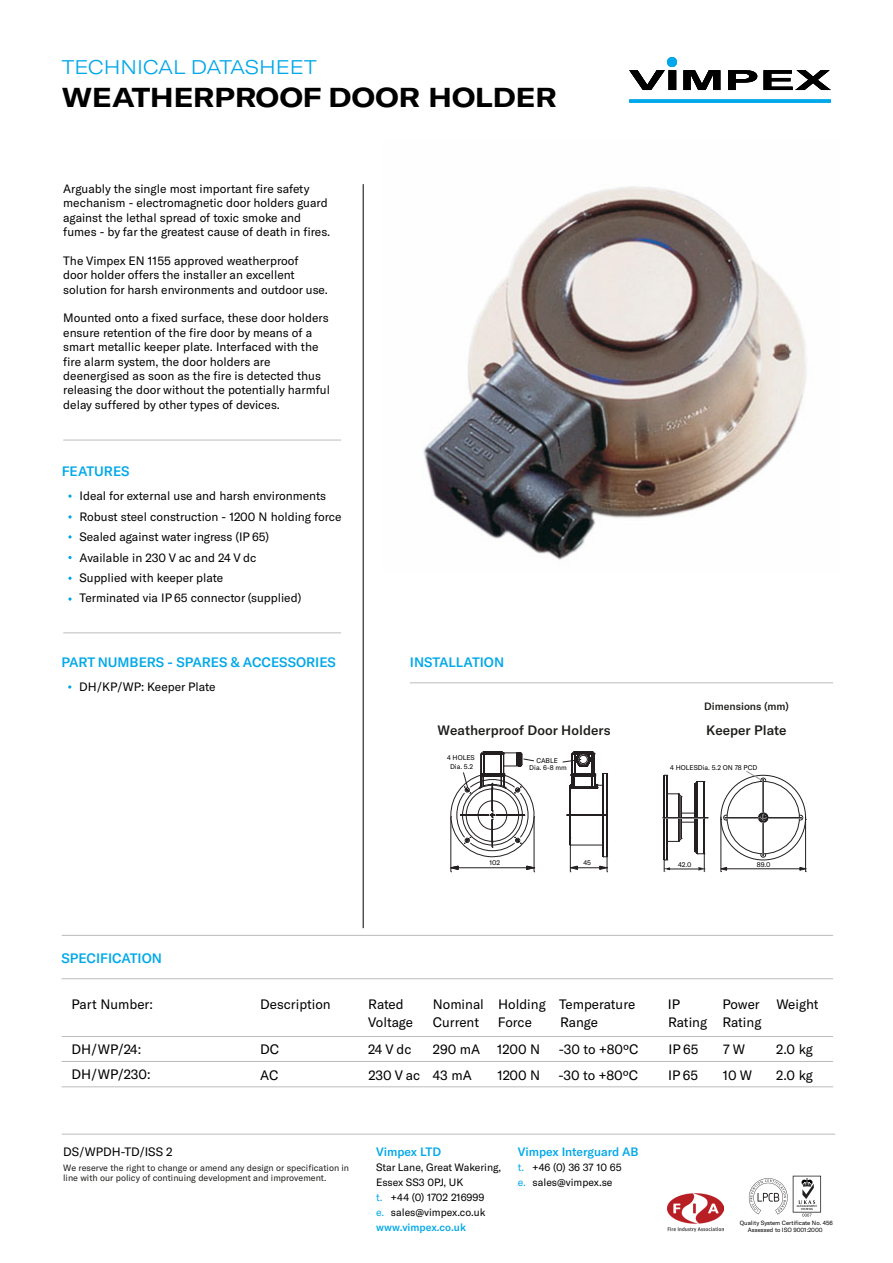
<style>
.page{position:relative;width:893px;height:1263px;background:#fff}
.page>*{position:absolute;margin:0;border:0;box-sizing:border-box;transform-origin:0 0}
.t1{font:700 expanded 27px "GT America";color:#000}
.t2{font:300 expanded 19.5px "GT America";color:#00a8e9}
.t3{font:13.5px/25.2px "GT America";color:#000}
.t4{font:500 13.5px "GT America";color:#00a8e9}
.t5{font:500 13.5px "GT America";color:#1d1d1b}
.t6{font:12px/14.4px "GT America";color:#000}
.t7{font:500 12px "GT America";color:#00a8e9}
.t8{font:10.5px/15px "GT America";color:#000}
.t9{font:500 10.5px "GT America";color:#1d1d1b}
.t10{font:9px/10.2px "GT America";color:#1d1d1b}
.t11{font:6.9px/9px "GT America";color:#000;text-align:center}
.t12{font:6px/6.1px "GT America";color:#000;text-align:center}
.t13{font:700 3px/2.7px "Optima";letter-spacing:-.015em;color:#231f20;text-align:center}
.s1{color:#00a8e9}
.s2{font-weight:500;color:#00a8e9}
</style>
<div class="page">
<img style="left:423px;top:186px;width:384px;height:374px">
<svg style="left:629px;top:70px;width:202px;height:20px"></svg>
<svg style="left:629px;top:99px;width:202px;height:4px"></svg>
<div style="left:667px;top:57px;width:10px;height:10px;background:#00a8e9;border-radius:50%"></div>
<hr style="left:363px;top:184px;width:1px;height:744px;background:#000">
<img style="left:668px;top:1193px;width:55px;height:39px">
<svg style="left:749px;top:1176px;width:72px;height:41px"></svg>
<svg style="left:68px;top:494px;width:4px;height:4px"></svg>
<svg style="left:68px;top:577px;width:4px;height:3px"></svg>
<svg style="left:68px;top:597px;width:4px;height:4px"></svg>
<svg style="left:68px;top:556px;width:4px;height:3px"></svg>
<hr style="left:410px;top:682px;width:423px;height:1px;background:#babcbe">
<hr style="left:63px;top:440px;width:278px;height:1px;background:#babcbe">
<hr style="left:63px;top:632px;width:278px;height:1px;background:#babcbe">
<hr style="left:570px;top:845px;width:33px;height:1px;background:#231f20">
<hr style="left:603px;top:773px;width:1px;height:84px;background:#231f20">
<hr style="left:607px;top:773px;width:1px;height:84px;background:#231f20">
<hr style="left:570px;top:785px;width:1px;height:60px;background:#231f20">
<hr style="left:534px;top:817px;width:1px;height:55px;background:#231f20">
<hr style="left:457px;top:867px;width:72px;height:1px;background:#231f20">
<svg style="left:571px;top:866px;width:36px;height:6px"></svg>
<hr style="left:667px;top:869px;width:32px;height:1px;background:#231f20">
<hr style="left:570px;top:817px;width:1px;height:55px;background:#231f20">
<hr style="left:607px;top:817px;width:1px;height:55px;background:#231f20">
<hr style="left:451px;top:817px;width:1px;height:55px;background:#231f20">
<svg style="left:450px;top:866px;width:8px;height:6px"></svg>
<svg style="left:526px;top:866px;width:9px;height:6px"></svg>
<svg style="left:562px;top:751px;width:45px;height:38px"></svg>
<svg style="left:567px;top:815px;width:40px;height:1px"></svg>
<svg style="left:450px;top:751px;width:86px;height:108px"></svg>
<hr style="left:667px;top:775px;width:1px;height:43px;background:#231f20">
<hr style="left:667px;top:818px;width:1px;height:42px;background:#231f20">
<hr style="left:664px;top:775px;width:1px;height:43px;background:#231f20">
<hr style="left:678px;top:794px;width:1px;height:47px;background:#231f20">
<svg style="left:668px;top:793px;width:14px;height:4px"></svg>
<svg style="left:668px;top:838px;width:14px;height:4px"></svg>
<hr style="left:681px;top:797px;width:1px;height:41px;background:#231f20">
<hr style="left:704px;top:781px;width:1px;height:73px;background:#231f20">
<hr style="left:697px;top:781px;width:1px;height:73px;background:#231f20">
<svg style="left:694px;top:781px;width:10px;height:4px"></svg>
<hr style="left:694px;top:784px;width:1px;height:67px;background:#231f20">
<div style="left:758px;top:812px;width:10px;height:11px;border:1px solid #231f20;border-radius:50%"></div>
<svg style="left:720px;top:867px;width:7px;height:5px"></svg>
<svg style="left:799px;top:867px;width:8px;height:5px"></svg>
<svg style="left:663px;top:813px;width:46px;height:10px"></svg>
<hr style="left:667px;top:817px;width:41px;height:1px;background:#231f20">
<svg style="left:694px;top:845px;width:10px;height:10px"></svg>
<svg style="left:698px;top:867px;width:6px;height:5px"></svg>
<svg style="left:665px;top:867px;width:5px;height:5px"></svg>
<svg style="left:746px;top:771px;width:20px;height:11px"></svg>
<hr style="left:763px;top:779px;width:1px;height:34px;background:#231f20">
<svg style="left:721px;top:814px;width:7px;height:7px"></svg>
<hr style="left:725px;top:817px;width:33px;height:1px;background:#231f20">
<svg style="left:760px;top:853px;width:7px;height:5px"></svg>
<hr style="left:763px;top:822px;width:1px;height:34px;background:#231f20">
<svg style="left:758px;top:813px;width:11px;height:10px"></svg>
<svg style="left:798px;top:814px;width:9px;height:7px"></svg>
<hr style="left:768px;top:817px;width:34px;height:1px;background:#231f20">
<hr style="left:664px;top:817px;width:1px;height:55px;background:#231f20">
<hr style="left:704px;top:817px;width:1px;height:55px;background:#231f20">
<hr style="left:721px;top:817px;width:1px;height:55px;background:#231f20">
<hr style="left:805px;top:817px;width:1px;height:55px;background:#231f20">
<hr style="left:725px;top:868px;width:76px;height:1px;background:#231f20">
<svg style="left:68px;top:685px;width:3px;height:4px"></svg>
<hr style="left:62px;top:1036px;width:771px;height:1px;background:#babcbe">
<hr style="left:62px;top:1061px;width:771px;height:1px;background:#babcbe">
<hr style="left:62px;top:1086px;width:771px;height:1px;background:#babcbe">
<hr style="left:62px;top:935px;width:771px;height:1px;background:#babcbe">
<hr style="left:62px;top:978px;width:771px;height:1px;background:#babcbe">
<hr style="left:62px;top:1134px;width:773px;height:1px;background:#babcbe">
<h2 class="t2" style="left:62px;top:56px;width:257px">TECHNICAL DATASHEET</h2>
<h1 class="t1" style="left:62px;top:81px;width:496px">WEATHERPROOF DOOR HOLDER</h1>
<p class="t6" style="left:63px;top:181px;width:268px">Arguably the single most important fire safety mechanism - electromagnetic door holders guard against the lethal spread of toxic smoke and fumes - by far the greatest cause of death in fires.</p>
<p class="t6" style="left:63px;top:253px;width:266px">The Vimpex EN 1155 approved weatherproof<br>door holder offers the installer an excellent solution for harsh environments and outdoor use.</p>
<p class="t6" style="left:63px;top:311px;width:268px">Mounted onto a fixed surface, these door holders ensure retention of the fire door by means of a smart metallic keeper plate. Interfaced with the fire alarm system, the door holders are deenergised as soon as the fire is detected thus releasing the door without the potentially harmful delay suffered by other types of devices.</p>
<p class="t4" style="left:62px;top:463px;width:69px">FEATURES</p>
<p class="t6" style="left:79px;top:486px;width:264px;line-height:20.4px">Ideal for external use and harsh environments Robust steel construction - 1200 N holding force Sealed against water ingress (IP 65)<br>Available in 230 V ac and 24 V dc<br>Supplied with keeper plate<br>Terminated via IP 65 connector (supplied)</p>
<p class="t4" style="left:62px;top:654px;width:276px">PART NUMBERS - SPARES &amp; ACCESSORIES</p>
<p class="t6" style="left:79px;top:680px;width:138px">DH/KP/WP: Keeper Plate</p>
<p class="t4" style="left:62px;top:950px;width:102px">SPECIFICATION</p>
<p class="t4" style="left:410px;top:654px;width:96px">INSTALLATION</p>
<p class="t5" style="left:437px;top:722px;width:174px">Weatherproof Door Holders</p>
<p class="t11" style="left:447px;top:753px;width:29px">4 HOLES<br>Dia. 5.2</p>
<p class="t11" style="left:529px;top:756px;width:39px;line-height:7.4px">CABLE<br>Dia. 6-8 mm</p>
<p class="t11" style="left:490px;top:858px;width:12px">102</p>
<p class="t11" style="left:583px;top:858px;width:9px">45</p>
<p class="t9" style="left:704px;top:700px;width:86px">Dimensions (mm)</p>
<p class="t5" style="left:706px;top:722px;width:82px">Keeper Plate</p>
<p class="t11" style="left:670px;top:763px;width:89px">4 HOLESDia. 5.2 ON 78 PCD</p>
<p class="t11" style="left:678px;top:859px;width:15px">42.0</p>
<p class="t11" style="left:757px;top:859px;width:15px">89.0</p>
<p class="t3" style="left:72px;top:992px;width:83px">Part Number:</p>
<p class="t3" style="left:72px;top:1036px;width:80px">DH/WP/24:<br>DH/WP/230:</p>
<p class="t3" style="left:260px;top:992px;width:72px">Description</p>
<p class="t3" style="left:368px;top:996px;width:46px;line-height:17.7px">Rated<br>Voltage</p>
<p class="t3" style="left:433px;top:992px;width:204px">Nominal Holding Temperature</p>
<p class="t3" style="left:668px;top:992px;width:14px">IP</p>
<p class="t3" style="left:722px;top:992px;width:98px">Power Weight</p>
<p class="t3" style="left:433px;top:1010px;width:48px">Current</p>
<p class="t3" style="left:498px;top:1010px;width:36px">Force</p>
<p class="t3" style="left:560px;top:1010px;width:39px">Range</p>
<p class="t3" style="left:668px;top:1010px;width:95px">Rating Rating</p>
<p class="t3" style="left:260px;top:1037px;width:21px">DC</p>
<p class="t3" style="left:368px;top:1037px;width:45px">24 V dc</p>
<p class="t3" style="left:433px;top:1037px;width:49px">290 mA</p>
<p class="t3" style="left:497px;top:1037px;width:44px">1200 N</p>
<p class="t3" style="left:559px;top:1037px;width:81px">-30 to +80ºC</p>
<p class="t3" style="left:668px;top:1037px;width:31px">IP 65</p>
<p class="t3" style="left:723px;top:1037px;width:24px">7 W</p>
<p class="t3" style="left:776px;top:1037px;width:38px">2.0 kg</p>
<p class="t3" style="left:260px;top:1062px;width:20px">AC</p>
<p class="t3" style="left:368px;top:1062px;width:105px">230 V ac 43 mA</p>
<p class="t3" style="left:497px;top:1062px;width:44px">1200 N</p>
<p class="t3" style="left:559px;top:1062px;width:81px">-30 to +80ºC</p>
<p class="t3" style="left:668px;top:1062px;width:31px">IP 65</p>
<p class="t3" style="left:723px;top:1062px;width:31px">10 W</p>
<p class="t3" style="left:776px;top:1062px;width:38px">2.0 kg</p>
<p class="t6" style="left:63px;top:1145px;width:111px">DS/WPDH-TD/ISS 2</p>
<p class="t10" style="left:63px;top:1163px;width:287px">We reserve the right to change or amend any design or specification in line with our policy of continuing development and improvement.</p>
<p class="t7" style="left:376px;top:1145px;width:66px">Vimpex LTD</p>
<p class="t8" style="left:376px;top:1160px;width:127px">Star Lane, Great Wakering,<br>Essex SS3 0PJ, UK<br><span class="s1">t.</span> +44 (0) 1702 216999<br><span class="s1">e.</span> sales@vimpex.co.uk <span class="s2">www.vimpex.co.uk</span></p>
<p class="t7" style="left:518px;top:1145px;width:122px">Vimpex Interguard AB</p>
<p class="t8" style="left:518px;top:1160px;width:105px"><span class="s1">t.</span> +46 (0) 36 37 10 65 <span class="s1">e.</span> sales@vimpex.se</p>
<p class="t13" style="left:797px;top:1205px;width:22px">MANAGEMENT<br>SYSTEMS</p>
<p class="t12" style="left:740px;top:1220px;width:95px">Quality System Certificate No. 456<br>Assessed to ISO 9001:2000</p>
</div>
